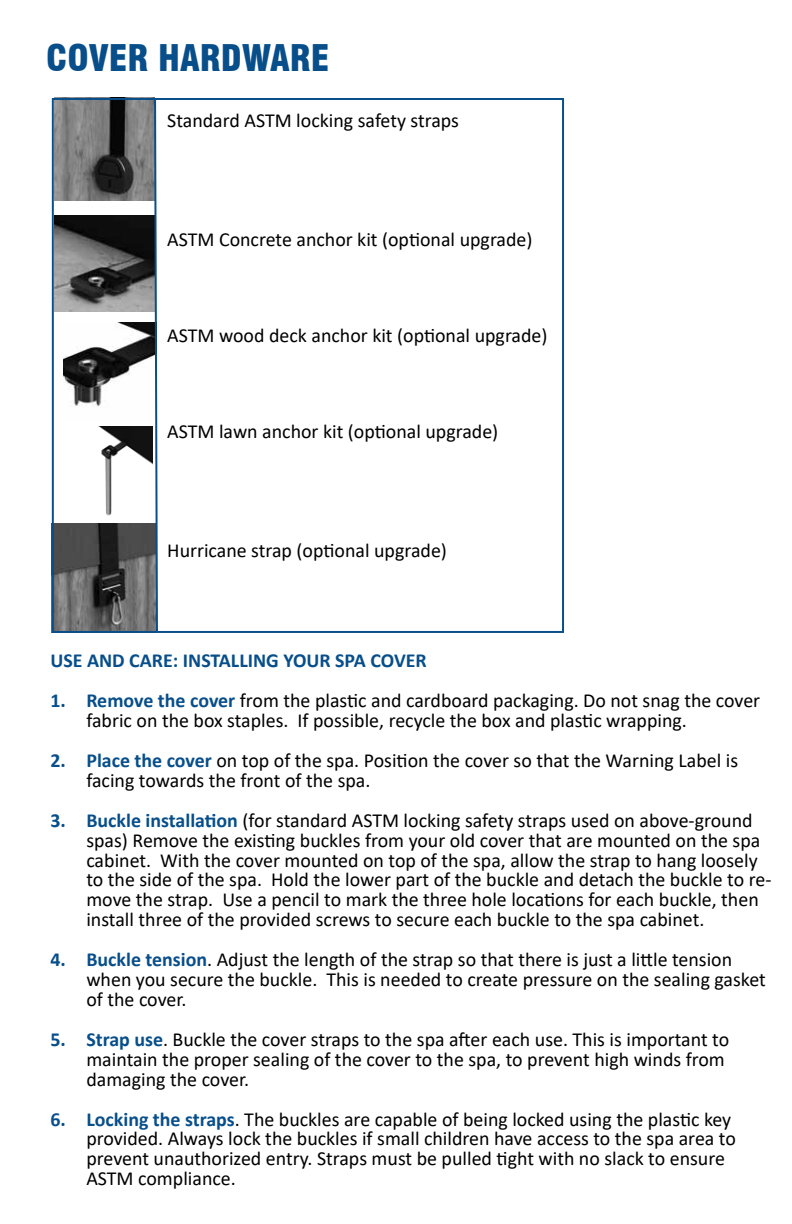
<style>
.page{position:relative;width:792px;height:1224px;background:#fff}
.page>*{position:absolute;margin:0;border:0;box-sizing:border-box;transform-origin:0 0}
.t1{font:900 condensed 35.8px "Swiss 721 BT";color:#074e8a}
.t2{font:20px/20px "Calibri";color:#000}
.t3{font:700 20px "Calibri";color:#074e8a}
.s1{font-weight:700;color:#074e8a}
</style>
<div class="page">
<img style="left:98px;top:426px;width:55px;height:90px">
<img style="left:55px;top:524px;width:98px;height:106px">
<img style="left:55px;top:215px;width:98px;height:97px">
<img style="left:55px;top:101px;width:98px;height:99px">
<div style="left:52px;top:98px;width:512px;height:535px;border:2px solid #074e8a"></div>
<img style="left:63px;top:323px;width:90px;height:84px">
<svg style="left:153px;top:97px;width:6px;height:536px"></svg>
<h1 class="t1" style="left:46px;top:37px;width:285px">COVER HARDWARE</h1>
<p class="t2" style="left:167px;top:110px;width:293px">Standard ASTM locking safety straps</p>
<p class="t2" style="left:167px;top:229px;width:367px">ASTM Concrete anchor kit (optional upgrade)</p>
<p class="t2" style="left:167px;top:325px;width:382px">ASTM wood deck anchor kit (optional upgrade)</p>
<p class="t2" style="left:167px;top:421px;width:333px">ASTM lawn anchor kit (optional upgrade)</p>
<p class="t2" style="left:167px;top:540px;width:281px">Hurricane strap (optional upgrade)</p>
<p class="t3" style="left:50px;top:646px;width:378px">USE AND CARE: INSTALLING YOUR SPA COVER</p>
<p class="t2" style="left:86px;top:690px;width:675px;text-indent:-36px"><span class="s1">1. Remove the cover</span> from the plastic and cardboard packaging. Do not snag the cover fabric on the box staples. If possible, recycle the box and plastic wrapping.</p>
<p class="t2" style="left:86px;top:750px;width:653px;text-indent:-36px"><span class="s1">2. Place the cover</span> on top of the spa. Position the cover so that the Warning Label is facing towards the front of the spa.</p>
<p class="t2" style="left:86px;top:810px;width:687px;text-indent:-36px"><span class="s1">3. Buckle installation</span> (for standard ASTM locking safety straps used on above-ground spas) Remove the existing buckles from your old cover that are mounted on the spa cabinet. With the cover mounted on top of the spa, allow the strap to hang loosely to the side of the spa. Hold the lower part of the buckle and detach the buckle to re&shy;move the strap. Use a pencil to mark the three hole locations for each buckle, then install three of the provided screws to secure each buckle to the spa cabinet.</p>
<p class="t2" style="left:86px;top:949px;width:681px;text-indent:-36px"><span class="s1">4. Buckle tension</span>. Adjust the length of the strap so that there is just a little tension when you secure the buckle. This is needed to create pressure on the sealing gasket of the cover.</p>
<p class="t2" style="left:86px;top:1029px;width:644px;text-indent:-36px"><span class="s1">5. Strap use</span>. Buckle the cover straps to the spa after each use. This is important to maintain the proper sealing of the cover to the spa, to prevent high winds from damaging the cover.</p>
<p class="t2" style="left:86px;top:1108px;width:651px;text-indent:-36px"><span class="s1">6. Locking the straps</span>. The buckles are capable of being locked using the plastic key provided. Always lock the buckles if small children have access to the spa area to prevent unauthorized entry. Straps must be pulled tight with no slack to ensure ASTM compliance.</p>
</div>
